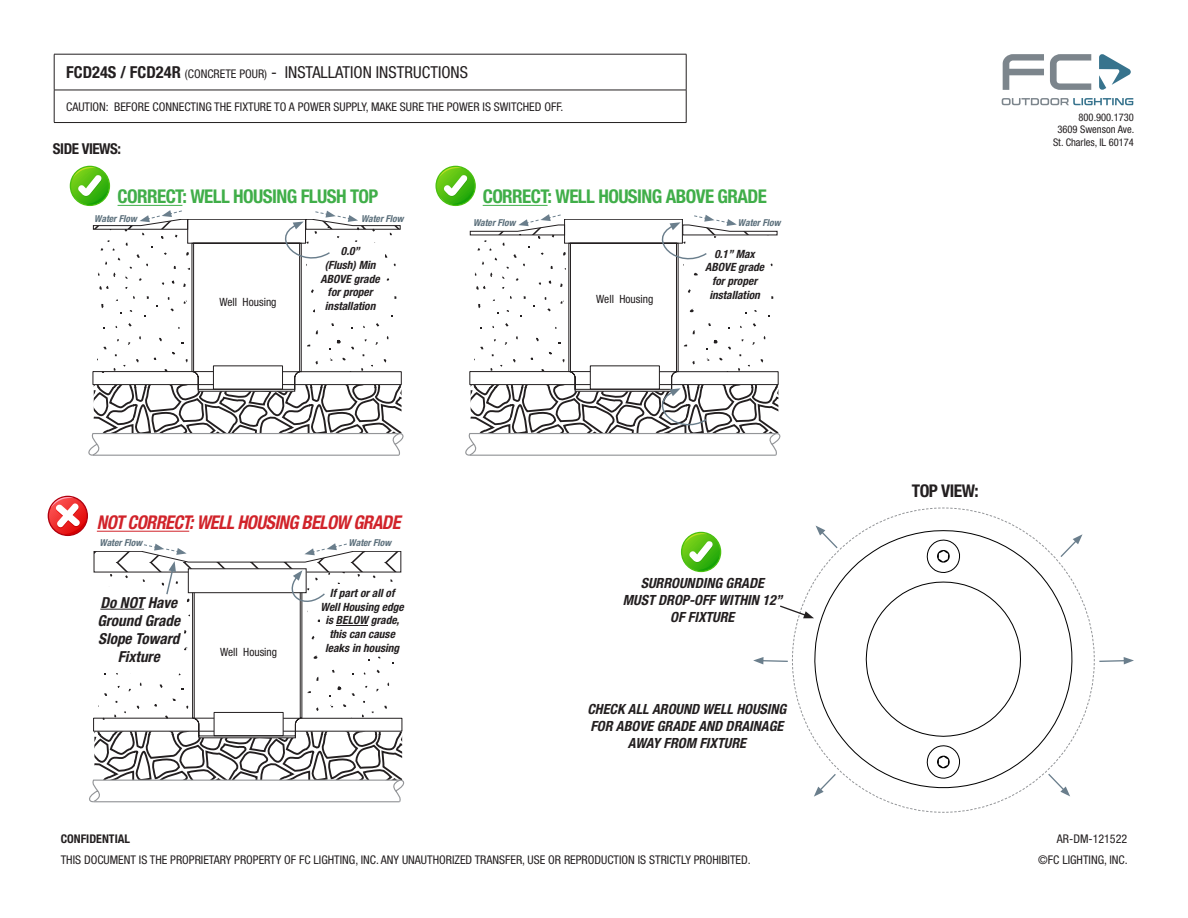
<style>
.page{position:relative;width:1188px;height:918px;background:#fff}
.page>*{position:absolute;margin:0;border:0;box-sizing:border-box;transform-origin:0 0}
.t1{font:700 condensed 18.9px "Helvetica Neue LT Std";letter-spacing:-.03em;color:#40ae49}
.t2{font:italic 700 condensed 18.9px "Helvetica Neue LT Std";letter-spacing:-.03em;color:#d1232a;scale:.95 1}
.t3{font:700 condensed 17.55px "Helvetica Neue LT Std";letter-spacing:-.03em;color:#231f20}
.t4{font:condensed 16.5px "Helvetica Neue LT Std";color:#231f20}
.t5{font:italic 700 condensed 15.15px/18.1px "Helvetica Neue LT Std";color:#231f20;text-align:center}
.t6{font:700 condensed 15px "Helvetica Neue LT Std";letter-spacing:-.03em;color:#231f20}
.t7{font:italic 700 condensed 14.1px/16.8px "Helvetica Neue LT Std";color:#231f20;text-align:center}
.t8{font:condensed 12px "Helvetica Neue LT Std";color:#231f20}
.t9{font:700 condensed 12px "Helvetica Neue LT Std";color:#231f20}
.t10{font:italic 700 condensed 11.4px/13.6px "Helvetica Neue LT Std";color:#231f20;text-align:center}
.t11{font:condensed 11.4px "Helvetica Neue LT Std";color:#231f20}
.t12{font:condensed 10.5px/12.6px "Helvetica Neue LT Std";color:#231f20;text-align:right}
.t13{font:italic 700 condensed 9.6px "Helvetica Neue LT Std";color:#5b6f7b}
.s1{font-weight:700}
.s2{font-size:12px}
</style>
<div class="page">
<hr style="left:54px;top:54px;width:632px;height:1px;background:#231f20">
<hr style="left:54px;top:54px;width:1px;height:36px;background:#231f20">
<hr style="left:686px;top:54px;width:1px;height:36px;background:#231f20">
<hr style="left:54px;top:90px;width:632px;height:1px;background:#231f20">
<hr style="left:54px;top:90px;width:1px;height:32px;background:#231f20">
<hr style="left:686px;top:90px;width:1px;height:32px;background:#231f20">
<hr style="left:54px;top:122px;width:632px;height:1px;background:#231f20">
<svg style="left:1099px;top:54px;width:32px;height:36px"></svg>
<svg style="left:1003px;top:54px;width:41px;height:36px"></svg>
<svg style="left:1050px;top:54px;width:41px;height:36px"></svg>
<svg style="left:1002px;top:98px;width:131px;height:7px"></svg>
<hr style="left:483px;top:205px;width:65px;height:1px;background:#40ae49">
<svg style="left:465px;top:214px;width:315px;height:242px"></svg>
<svg style="left:70px;top:166px;width:334px;height:290px"></svg>
<svg style="left:753px;top:507px;width:381px;height:306px"></svg>
<svg style="left:681px;top:532px;width:40px;height:40px"></svg>
<svg style="left:435px;top:166px;width:41px;height:40px"></svg>
<hr style="left:97px;top:531px;width:92px;height:1px;background:#d1232a">
<svg style="left:89px;top:543px;width:315px;height:259px"></svg>
<svg style="left:48px;top:496px;width:40px;height:40px"></svg>
<svg style="left:814px;top:530px;width:258px;height:258px"></svg>
<h3 class="t4" style="left:66px;top:63px;width:403px"><span class="s1">FCD24S / FCD24R</span> <span class="s2">(CONCRETE POUR)</span> - INSTALLATION INSTRUCTIONS</h3>
<p class="t8" style="left:66px;top:99px;width:499px">CAUTION: BEFORE CONNECTING THE FIXTURE TO A POWER SUPPLY, MAKE SURE THE POWER IS SWITCHED OFF.</p>
<p class="t6" style="left:53px;top:140px;width:70px">SIDE VIEWS:</p>
<p class="t1" style="left:118px;top:185px;width:262px">CORRECT: WELL HOUSING FLUSH TOP</p>
<p class="t1" style="left:483px;top:185px;width:286px">CORRECT: WELL HOUSING ABOVE GRADE</p>
<p class="t13" style="left:94px;top:213px;width:44px">Water Flow</p>
<p class="t13" style="left:361px;top:213px;width:44px">Water Flow</p>
<p class="t13" style="left:473px;top:217px;width:44px">Water Flow</p>
<p class="t13" style="left:738px;top:217px;width:44px">Water Flow</p>
<p class="t11" style="left:219px;top:296px;width:59px">Well Housing</p>
<p class="t10" style="left:341px;top:245px;width:20px">0.0”</p>
<p class="t10" style="left:325px;top:258px;width:52px">(Flush) Min</p>
<p class="t10" style="left:321px;top:272px;width:61px">ABOVE grade</p>
<p class="t10" style="left:328px;top:286px;width:47px">for proper</p>
<p class="t10" style="left:325px;top:299px;width:52px">installation</p>
<p class="t11" style="left:596px;top:292px;width:59px">Well Housing</p>
<p class="t10" style="left:714px;top:247px;width:42px">0.1” Max</p>
<p class="t10" style="left:705px;top:261px;width:61px">ABOVE grade</p>
<p class="t10" style="left:712px;top:274px;width:47px">for proper</p>
<p class="t10" style="left:709px;top:288px;width:52px">installation</p>
<p class="t2" style="left:97px;top:511px;width:321px">NOT CORRECT: WELL HOUSING BELOW GRADE</p>
<p class="t13" style="left:100px;top:537px;width:44px">Water Flow</p>
<p class="t13" style="left:349px;top:537px;width:44px">Water Flow</p>
<p class="t5" style="left:97px;top:593px;width:84px">Do NOT Have<br>Ground Grade<br>Slope Toward<br>Fixture</p>
<p class="t10" style="left:321px;top:586px;width:85px">If part or all of<br>Well Housing edge is BELOW grade, this can cause leaks in housing</p>
<p class="t11" style="left:220px;top:645px;width:59px">Well Housing</p>
<p class="t7" style="left:641px;top:575px;width:125px">SURROUNDING GRADE</p>
<p class="t7" style="left:623px;top:591px;width:161px">MUST DROP-OFF WITHIN 12”<br>OF FIXTURE</p>
<p class="t7" style="left:587px;top:701px;width:200px">CHECK ALL AROUND WELL HOUSING<br>FOR ABOVE GRADE AND DRAINAGE<br>AWAY FROM FIXTURE</p>
<p class="t12" style="left:1053px;top:111px;width:83px">800.900.1730<br>3609 Swenson Ave.<br>St. Charles, IL 60174</p>
<p class="t3" style="left:912px;top:481px;width:68px">TOP VIEW:</p>
<p class="t9" style="left:61px;top:831px;width:71px">CONFIDENTIAL</p>
<p class="t8" style="left:1057px;top:832px;width:72px">AR-DM-121522</p>
<p class="t8" style="left:61px;top:852px;width:692px">THIS DOCUMENT IS THE PROPRIETARY PROPERTY OF FC LIGHTING, INC. ANY UNAUTHORIZED TRANSFER, USE OR REPRODUCTION IS STRICTLY PROHIBITED.</p>
<p class="t8" style="left:1038px;top:852px;width:91px">©FC LIGHTING, INC.</p>
</div>
